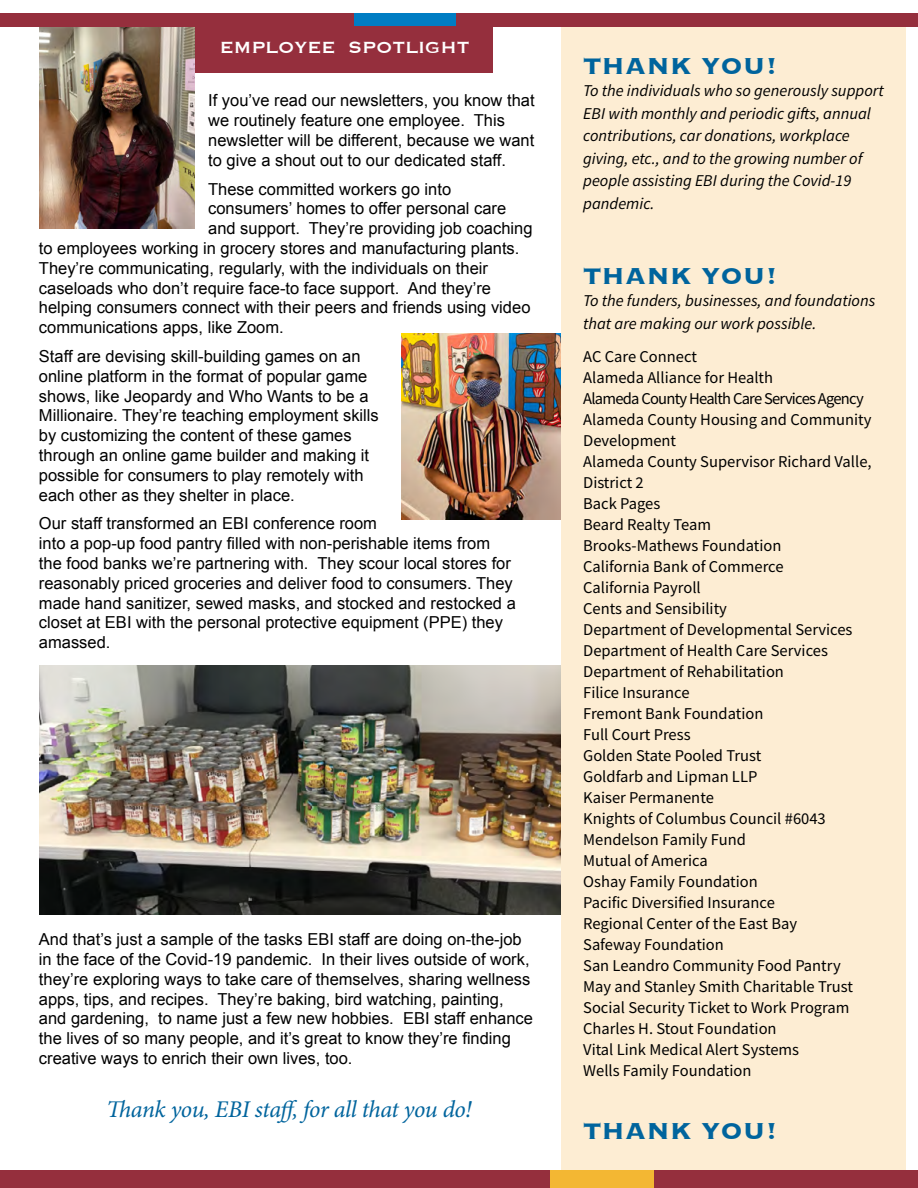
<style>
.page{position:relative;width:918px;height:1188px;background:#fff}
.page>*{position:absolute;margin:0;border:0;box-sizing:border-box;transform-origin:0 0}
.t1{font:700 30px "Copperplate";color:#00649d}
.t2{font:italic 24px "Minion Pro";letter-spacing:-.02em;color:#00649d}
.t3{font:21px "Copperplate";color:#fff}
.t4{font:16.5px/19.8px "Arial";color:#000}
.t5{font:16.5px/21px "Source Sans Pro";color:#000}
.t6{font:italic 16.5px/22.5px "Source Sans Pro";color:#000}
</style>
<div class="page">
<img style="left:39px;top:27px;width:156px;height:202px">
<img style="left:402px;top:333px;width:159px;height:186px">
<img style="left:39px;top:665px;width:522px;height:249px">
<div style="left:561px;top:25px;width:345px;height:1163px;background:#fdedd3"></div>
<div style="left:195px;top:25px;width:297px;height:48px;background:#952f3d"></div>
<div style="left:0;top:14px;width:918px;height:13px;background:#952f3d"></div>
<div style="left:354px;top:14px;width:102px;height:12px;background:#007dc3"></div>
<div style="left:0;top:1171px;width:918px;height:17px;background:#952f3d"></div>
<div style="left:551px;top:1170px;width:103px;height:18px;background:#f3b733"></div>
<p class="t3" style="left:220px;top:34px;width:251px">EMPLOYEE SPOTLIGHT</p>
<p class="t4" style="left:208px;top:91px;width:328px">If you’ve read our newsletters, you know that we routinely feature one employee. This newsletter will be different, because we want to give a shout out to our dedicated staff.</p>
<p class="t4" style="left:208px;top:179px;width:244px">These committed workers go into</p>
<p class="t4" style="left:208px;top:199px;width:300px">consumers’ homes to offer personal care</p>
<p class="t4" style="left:208px;top:219px;width:326px">and support. They’re providing job coaching</p>
<p class="t4" style="left:39px;top:238px;width:482px">to employees working in grocery stores and manufacturing plants.</p>
<p class="t4" style="left:39px;top:258px;width:451px">They’re communicating, regularly, with the individuals on their</p>
<p class="t4" style="left:39px;top:278px;width:454px">caseloads who don’t require face-to face support. And they’re</p>
<p class="t4" style="left:39px;top:298px;width:493px">helping consumers connect with their peers and friends using video</p>
<p class="t4" style="left:39px;top:318px;width:246px">communications apps, like Zoom.</p>
<p class="t4" style="left:39px;top:346px;width:341px">Staff are devising skill-building games on an online platform in the format of popular game shows, like Jeopardy and Who Wants to be a Millionaire. They’re teaching employment skills by customizing the content of these games through an online game builder and making it possible for consumers to play remotely with each other as they shelter in place.</p>
<p class="t4" style="left:39px;top:514px;width:478px">Our staff transformed an EBI conference room<br>into a pop-up food pantry filled with non-perishable items from the food banks we’re partnering with. They scour local stores for reasonably priced groceries and deliver food to consumers. They made hand sanitizer, sewed masks, and stocked and restocked a closet at EBI with the personal protective equipment (PPE) they amassed.</p>
<p class="t4" style="left:39px;top:930px;width:496px">And that’s just a sample of the tasks EBI staff are doing on-the-job in the face of the Covid-19 pandemic. In their lives outside of work, they’re exploring ways to take care of themselves, sharing wellness apps, tips, and recipes. They’re baking, bird watching, painting, and gardening, to name just a few new hobbies. EBI staff enhance the lives of so many people, and it’s great to know they’re finding creative ways to enrich their own lives, too.</p>
<h2 class="t2" style="left:107px;top:1093px;width:367px">Thank you, EBI staff, for all that you do!</h2>
<h1 class="t1" style="left:583px;top:46px;width:196px">THANK YOU!</h1>
<p class="t6" style="left:583px;top:80px;width:302px">To the individuals who so generously support EBI with monthly and periodic gifts, annual contributions, car donations, workplace giving, etc., and to the growing number of people assisting EBI during the Covid-19 pandemic.</p>
<h1 class="t1" style="left:583px;top:256px;width:196px">THANK YOU!</h1>
<p class="t6" style="left:583px;top:290px;width:294px">To the funders, businesses, and foundations that are making our work possible.</p>
<p class="t5" style="left:583px;top:346px;width:290px">AC Care Connect<br>Alameda Alliance for Health<br>Alameda County Health Care Services Agency<br>Alameda County Housing and Community<br>Development<br>Alameda County Supervisor Richard Valle,<br>District 2<br>Back Pages<br>Beard Realty Team<br>Brooks-Mathews Foundation<br>California Bank of Commerce<br>California Payroll<br>Cents and Sensibility<br>Department of Developmental Services<br>Department of Health Care Services<br>Department of Rehabilitation<br>Filice Insurance<br>Fremont Bank Foundation<br>Full Court Press<br>Golden State Pooled Trust<br>Goldfarb and Lipman LLP<br>Kaiser Permanente<br>Knights of Columbus Council #6043<br>Mendelson Family Fund<br>Mutual of America<br>Oshay Family Foundation<br>Pacific Diversified Insurance<br>Regional Center of the East Bay<br>Safeway Foundation<br>San Leandro Community Food Pantry<br>May and Stanley Smith Charitable Trust<br>Social Security Ticket to Work Program<br>Charles H. Stout Foundation<br>Vital Link Medical Alert Systems<br>Wells Family Foundation</p>
<h1 class="t1" style="left:583px;top:1111px;width:196px">THANK YOU!</h1>
</div>
